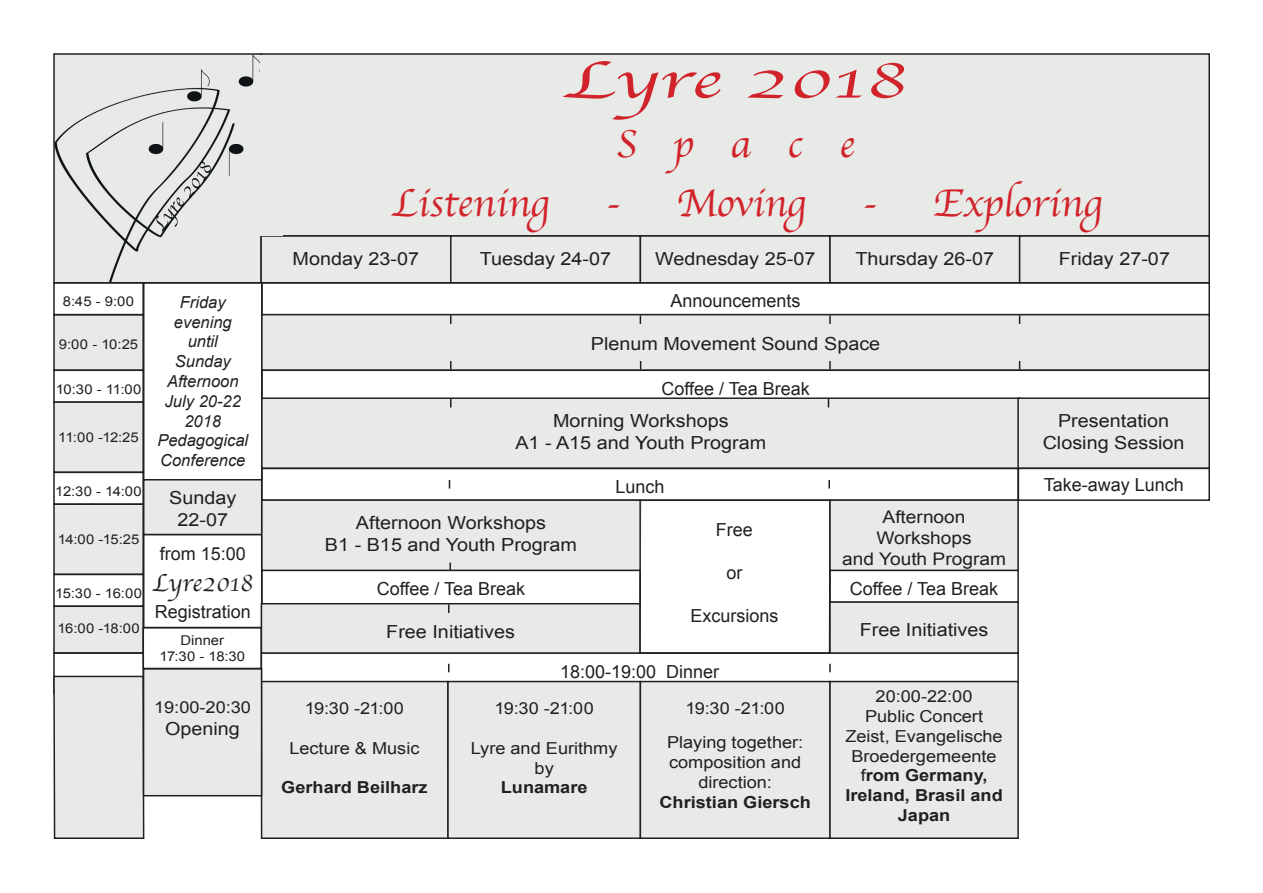
<style>
.page{position:relative;width:1263px;height:893px;background:#fff}
.page>*{position:absolute;margin:0;border:0;box-sizing:border-box;transform-origin:0 0}
.t1{font:54px "Apple Chancery";color:#d1232a;scale:1.5 1}
.t2{font:40.5px "Apple Chancery";color:#d1232a}
.t3{font:25.5px "Apple Chancery";color:#231f20}
.t4{font:18px/21.6px "Arial";color:#231f20;text-align:center;scale:1.1 1}
.t5{font:18px "Arial";color:#231f20}
.t6{font:17.4px/20.9px "Arial";color:#231f20;text-align:center;scale:1.1 1}
.t7{font:16.5px/19.8px "Arial";color:#231f20;text-align:center;scale:1.1 1}
.t8{font:italic 16.5px/19.8px "Arial";color:#231f20;text-align:center}
.t9{font:700 16.5px "Arial";color:#231f20;scale:1.1 1}
.t10{font:13.5px/16.2px "Arial";color:#231f20;text-align:center;scale:1.1 1}
.s1{font-weight:700}
</style>
<div class="page">
<div style="left:261px;top:54px;width:948px;height:182px;background:#e8eae8"></div>
<div style="left:260px;top:53px;width:950px;height:184px;border:2px solid #231f20"></div>
<img style="left:56px;top:56px;width:203px;height:225px">
<div style="left:53px;top:53px;width:209px;height:231px;border:2px solid #231f20"></div>
<div style="left:261px;top:236px;width:190px;height:47px;background:#e8eae8"></div>
<div style="left:260px;top:235px;width:191px;height:49px;border:2px solid #231f20"></div>
<div style="left:451px;top:236px;width:189px;height:47px;background:#e8eae8"></div>
<div style="left:450px;top:235px;width:191px;height:49px;border:2px solid #231f20"></div>
<div style="left:640px;top:236px;width:190px;height:47px;background:#e8eae8"></div>
<div style="left:640px;top:235px;width:191px;height:49px;border:2px solid #231f20"></div>
<div style="left:830px;top:236px;width:190px;height:47px;background:#e8eae8"></div>
<div style="left:829px;top:235px;width:191px;height:49px;border:2px solid #231f20"></div>
<div style="left:1020px;top:236px;width:189px;height:47px;background:#e8eae8"></div>
<div style="left:1019px;top:235px;width:191px;height:49px;border:2px solid #231f20"></div>
<div style="left:54px;top:315px;width:89px;height:55px;background:#e8eae8"></div>
<div style="left:53px;top:314px;width:91px;height:57px;border:2px solid #231f20"></div>
<div style="left:53px;top:282px;width:91px;height:33px;border:2px solid #231f20"></div>
<div style="left:53px;top:369px;width:91px;height:34px;border:2px solid #231f20"></div>
<div style="left:54px;top:402px;width:89px;height:70px;background:#e8eae8"></div>
<div style="left:53px;top:401px;width:91px;height:72px;border:2px solid #231f20"></div>
<div style="left:54px;top:504px;width:89px;height:70px;background:#e8eae8"></div>
<div style="left:53px;top:503px;width:91px;height:72px;border:2px solid #231f20"></div>
<div style="left:53px;top:472px;width:91px;height:33px;border:2px solid #231f20"></div>
<div style="left:53px;top:574px;width:91px;height:33px;border:2px solid #231f20"></div>
<div style="left:54px;top:606px;width:89px;height:47px;background:#e8eae8"></div>
<div style="left:53px;top:605px;width:91px;height:49px;border:2px solid #231f20"></div>
<div style="left:53px;top:652px;width:91px;height:43px;border:2px solid #231f20"></div>
<svg style="left:53px;top:675px;width:92px;height:164px;background:#e0e2e0"></svg>
<div style="left:143px;top:282px;width:120px;height:198px;border:2px solid #231f20"></div>
<div style="left:144px;top:480px;width:118px;height:54px;background:#e8eae8"></div>
<div style="left:143px;top:479px;width:119px;height:56px;border:2px solid #231f20"></div>
<div style="left:261px;top:282px;width:949px;height:33px;border:2px solid #231f20"></div>
<div style="left:262px;top:315px;width:947px;height:55px;background:#e8eae8"></div>
<div style="left:261px;top:314px;width:949px;height:57px;border:2px solid #231f20"></div>
<div style="left:261px;top:369px;width:949px;height:72px;border:2px solid #231f20"></div>
<div style="left:639px;top:499px;width:192px;height:155px;border:2px solid #231f20"></div>
<div style="left:262px;top:398px;width:758px;height:70px;background:#e8eae8"></div>
<div style="left:261px;top:397px;width:759px;height:72px;border:2px solid #231f20"></div>
<div style="left:261px;top:468px;width:758px;height:33px;border:2px solid #231f20"></div>
<div style="left:262px;top:500px;width:378px;height:70px;background:#e8eae8"></div>
<div style="left:261px;top:499px;width:380px;height:72px;border:2px solid #231f20"></div>
<div style="left:1018px;top:398px;width:191px;height:70px;background:#e8eae8"></div>
<div style="left:1017px;top:397px;width:193px;height:72px;border:2px solid #231f20"></div>
<div style="left:261px;top:604px;width:379px;height:49px;background:#e8eae8"></div>
<div style="left:261px;top:603px;width:380px;height:51px;border:2px solid #231f20"></div>
<div style="left:830px;top:602px;width:188px;height:51px;background:#e8eae8"></div>
<div style="left:829px;top:601px;width:190px;height:53px;border:2px solid #231f20"></div>
<div style="left:261px;top:681px;width:187px;height:157px;background:#e8eae8"></div>
<div style="left:261px;top:681px;width:188px;height:158px;border:2px solid #231f20"></div>
<div style="left:448px;top:681px;width:192px;height:157px;background:#e8eae8"></div>
<div style="left:447px;top:681px;width:194px;height:158px;border:2px solid #231f20"></div>
<div style="left:640px;top:681px;width:190px;height:157px;background:#e8eae8"></div>
<div style="left:640px;top:681px;width:191px;height:158px;border:2px solid #231f20"></div>
<div style="left:830px;top:681px;width:188px;height:157px;background:#e8eae8"></div>
<div style="left:829px;top:681px;width:190px;height:158px;border:2px solid #231f20"></div>
<div style="left:830px;top:500px;width:188px;height:70px;background:#e8eae8"></div>
<div style="left:829px;top:499px;width:190px;height:72px;border:2px solid #231f20"></div>
<div style="left:260px;top:55px;width:23px;height:180px;background:#e8eae8"></div>
<svg style="left:829px;top:315px;width:2px;height:9px"></svg>
<svg style="left:829px;top:361px;width:2px;height:8px"></svg>
<svg style="left:640px;top:441px;width:2px;height:8px"></svg>
<svg style="left:828px;top:480px;width:2px;height:8px"></svg>
<svg style="left:449px;top:563px;width:2px;height:8px"></svg>
<div style="left:143px;top:627px;width:119px;height:42px;border:2px solid #231f20"></div>
<div style="left:144px;top:669px;width:118px;height:127px;background:#e8eae8"></div>
<div style="left:143px;top:668px;width:119px;height:128px;border:2px solid #231f20"></div>
<div style="left:1017px;top:467px;width:193px;height:34px;border:2px solid #231f20"></div>
<svg style="left:829px;top:664px;width:2px;height:8px"></svg>
<p class="t10" style="left:63px;top:294px;width:66px">8:45 - 9:00</p>
<p class="t10" style="left:59px;top:336px;width:74px">9:00 - 10:25</p>
<p class="t10" style="left:56px;top:381px;width:79px">10:30 - 11:00</p>
<p class="t10" style="left:58px;top:429px;width:75px">11:00 -12:25</p>
<p class="t10" style="left:55px;top:483px;width:80px">12:30 - 14:00</p>
<p class="t10" style="left:58px;top:531px;width:76px">14:00 -15:25</p>
<p class="t10" style="left:55px;top:585px;width:80px">15:30 - 16:00</p>
<p class="t10" style="left:57px;top:620px;width:76px">16:00 -18:00</p>
<p class="t8" style="left:157px;top:292px;width:92px">Friday evening until<br>Sunday<br>Afternoon<br>July 20-22<br>2018<br>Pedagogical<br>Conference</p>
<p class="t4" style="left:169px;top:487px;width:63px">Sunday<br>22-07</p>
<p class="t5" style="left:160px;top:542px;width:88px">from 15:00</p>
<h3 class="t3" style="left:152px;top:562px;width:103px">Lyre2018</h3>
<p class="t5" style="left:155px;top:600px;width:98px">Registration</p>
<p class="t10" style="left:160px;top:632px;width:79px">Dinner<br>17:30 - 18:30</p>
<p class="t7" style="left:154px;top:698px;width:90px">19:00-20:30</p>
<p class="t4" style="left:165px;top:718px;width:70px">Opening</p>
<h1 class="t1" style="left:563px;top:37px;width:231px">Lyre 2018</h1>
<h2 class="t2" style="left:616px;top:112px;width:240px">Space</h2>
<h2 class="t2" style="left:391px;top:171px;width:159px">Listening</h2>
<h2 class="t2" style="left:605px;top:171px;width:202px">- Moving</h2>
<h2 class="t2" style="left:862px;top:171px;width:241px">- Exploring</h2>
<p class="t4" style="left:293px;top:248px;width:117px">Monday 23-07</p>
<p class="t4" style="left:480px;top:248px;width:121px">Tuesday 24-07</p>
<p class="t4" style="left:655px;top:248px;width:147px">Wednesday 25-07</p>
<p class="t4" style="left:855px;top:248px;width:128px">Thursday 26-07</p>
<p class="t4" style="left:1059px;top:248px;width:103px">Friday 27-07</p>
<p class="t5" style="left:670px;top:289px;width:132px">Announcements</p>
<p class="t4" style="left:591px;top:333px;width:265px">Plenum Movement Sound Space</p>
<p class="t5" style="left:661px;top:377px;width:150px">Coffee / Tea Break</p>
<p class="t4" style="left:515px;top:410px;width:230px">Morning Workshops<br>A1 - A15 and Youth Program</p>
<p class="t5" style="left:615px;top:475px;width:51px">Lunch</p>
<p class="t4" style="left:325px;top:512px;width:231px">Afternoon Workshops<br>B1 - B15 and Youth Program</p>
<p class="t6" style="left:842px;top:507px;width:150px">Afternoon<br>Workshops<br>and Youth Program</p>
<p class="t5" style="left:716px;top:517px;width:39px">Free</p>
<p class="t5" style="left:726px;top:561px;width:18px">or</p>
<p class="t5" style="left:690px;top:604px;width:90px">Excursions</p>
<p class="t5" style="left:377px;top:577px;width:150px">Coffee / Tea Break</p>
<p class="t5" style="left:850px;top:577px;width:150px">Coffee / Tea Break</p>
<p class="t4" style="left:386px;top:621px;width:119px">Free Initiatives</p>
<p class="t4" style="left:860px;top:619px;width:119px">Free Initiatives</p>
<p class="t7" style="left:305px;top:699px;width:92px">19:30 -21:00</p>
<p class="t7" style="left:289px;top:738px;width:120px">Lecture &amp; Music</p>
<p class="t9" style="left:281px;top:777px;width:134px">Gerhard Beilharz</p>
<p class="t5" style="left:560px;top:659px;width:161px">18:00-19:00 Dinner</p>
<p class="t7" style="left:495px;top:699px;width:92px">19:30 -21:00</p>
<p class="t7" style="left:471px;top:738px;width:135px">Lyre and Eurithmy by</p>
<p class="t9" style="left:501px;top:777px;width:80px">Lunamare</p>
<p class="t7" style="left:667px;top:691px;width:125px;line-height:34.2px">19:30 -21:00<br>Playing together:</p>
<p class="t7" style="left:669px;top:753px;width:122px">composition and direction:</p>
<p class="t9" style="left:659px;top:791px;width:139px">Christian Giersch</p>
<p class="t7" style="left:845px;top:687px;width:145px">20:00-22:00<br>Public Concert<br>Zeist, Evangelische<br>Broedergemeente f<span class="s1">rom Germany,<br>Ireland, Brasil and<br>Japan</span></p>
<p class="t4" style="left:1043px;top:410px;width:131px">Presentation<br>Closing Session</p>
<p class="t5" style="left:1044px;top:473px;width:142px">Take-away Lunch</p>
</div>
